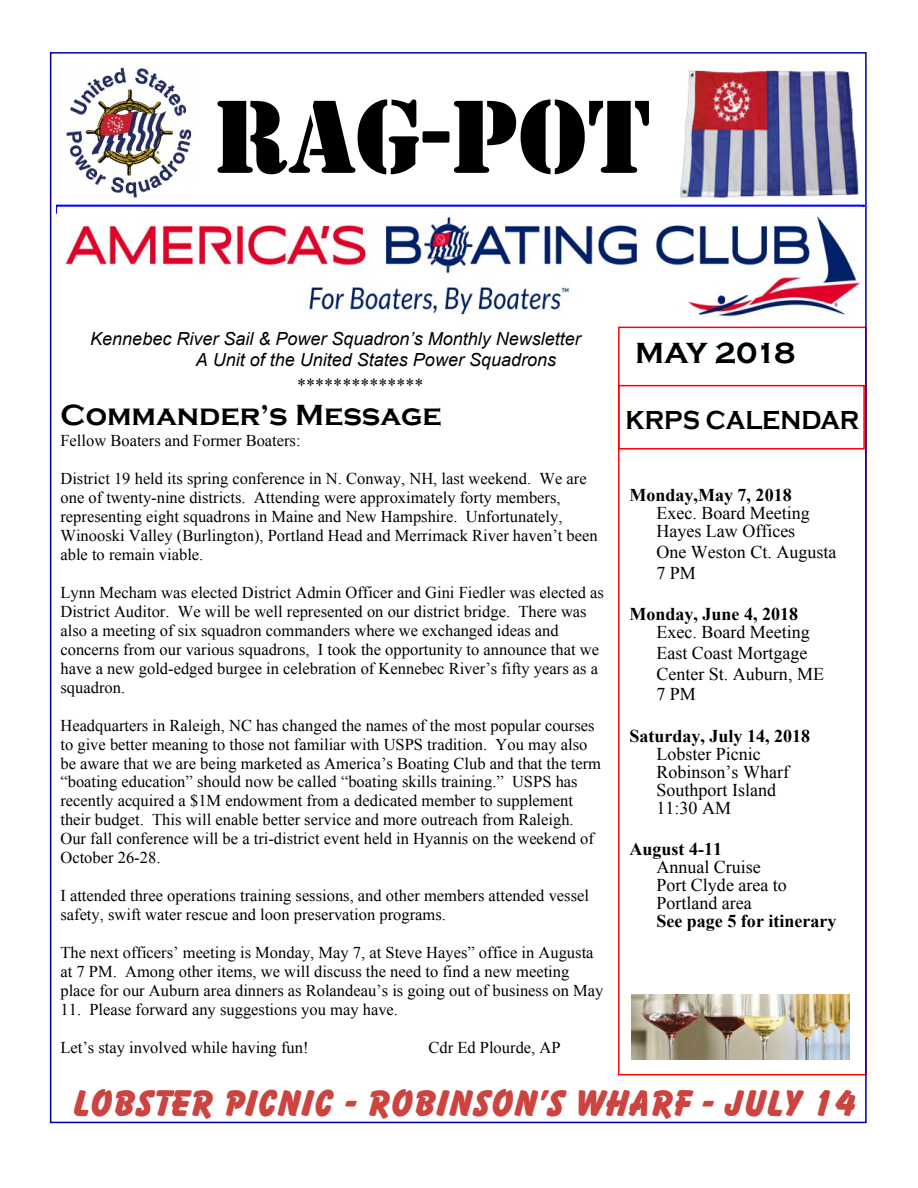
<style>
.page{position:relative;width:918px;height:1188px;background:#fff}
.page>*{position:absolute;margin:0;border:0;box-sizing:border-box;transform-origin:0 0}
.t1{font:108px "Stencil";color:#000}
.t2{font:36px "Balloonist SF Bold";color:#cb4440}
.t3{font:700 30px "Copperplate Gothic";color:#000}
.t4{font:700 26.85px "Copperplate Gothic";color:#000;scale:.9 1}
.t5{font:18px/18px "Times New Roman";color:#000}
.t6{font:italic 18px/20.7px "Arial";color:#000}
.t7{font:700 18px "Times New Roman";color:#000}
.t8{font:16.5px/18.9px "Times New Roman";color:#000}
.s1{font-size:36.15px}
</style>
<div class="page">
<div style="left:56px;top:205px;width:809px;height:9px;border:2px solid #00f"></div>
<div style="left:618px;top:385px;width:247px;height:65px;border:2px solid #f00"></div>
<img style="left:680px;top:70px;width:179px;height:128px">
<img style="left:58px;top:208px;width:806px;height:109px">
<img style="left:66px;top:67px;width:126px;height:131px">
<img style="left:631px;top:994px;width:218px;height:65px">
<h1 class="t1" style="left:213px;top:101px;width:439px">Rag-pot</h1>
<p class="t6" style="left:196px;top:330px;width:387px;text-indent:-106px">Kennebec River Sail &amp; Power Squadron’s Monthly Newsletter<br>A Unit of the United States Power Squadrons</p>
<p class="t5" style="left:297px;top:377px;width:128px">**************</p>
<h3 class="t3" style="left:60px;top:397px;width:383px">Commander’s Message</h3>
<p class="t8" style="left:60px;top:433px;width:242px">Fellow Boaters and Former Boaters:</p>
<p class="t8" style="left:60px;top:471px;width:539px">District 19 held its spring conference in N. Conway, NH, last weekend. We are one of twenty-nine districts. Attending were approximately forty members, representing eight squadrons in Maine and New Hampshire. Unfortunately, Winooski Valley (Burlington), Portland Head and Merrimack River haven’t been able to remain viable.</p>
<p class="t8" style="left:60px;top:584px;width:545px">Lynn Mecham was elected District Admin Officer and Gini Fiedler was elected as District Auditor. We will be well represented on our district bridge. There was also a meeting of six squadron commanders where we exchanged ideas and concerns from our various squadrons, I took the opportunity to announce that we have a new gold-edged burgee in celebration of Kennebec River’s fifty years as a squadron.</p>
<p class="t8" style="left:60px;top:717px;width:542px">Headquarters in Raleigh, NC has changed the names of the most popular courses to give better meaning to those not familiar with USPS tradition. You may also be aware that we are being marketed as America’s Boating Club and that the term “boating education” should now be called “boating skills training.” USPS has recently acquired a $1M endowment from a dedicated member to supplement their budget. This will enable better service and more outreach from Raleigh.<br>Our fall conference will be a tri-district event held in Hyannis on the weekend of October 26-28.</p>
<p class="t8" style="left:60px;top:888px;width:530px">I attended three operations training sessions, and other members attended vessel safety, swift water rescue and loon preservation programs.</p>
<p class="t8" style="left:60px;top:945px;width:545px">The next officers’ meeting is Monday, May 7, at Steve Hayes” office in Augusta at 7 PM. Among other items, we will discuss the need to find a new meeting place for our Auburn area dinners as Rolandeau’s is going out of business on May</p>
<p class="t8" style="left:60px;top:1002px;width:339px">11. Please forward any suggestions you may have.</p>
<p class="t8" style="left:60px;top:1040px;width:250px">Let’s stay involved while having fun!</p>
<p class="t8" style="left:428px;top:1040px;width:134px">Cdr Ed Plourde, AP</p>
<h3 class="t3" style="left:635px;top:335px;width:162px">MAY 2018</h3>
<h3 class="t4" style="left:626px;top:404px;width:261px">KRPS CALENDAR</h3>
<p class="t7" style="left:629px;top:489px;width:164px">Monday,May 7, 2018</p>
<p class="t5" style="left:656px;top:506px;width:155px">Exec. Board Meeting<br>Hayes Law Offices</p>
<p class="t5" style="left:656px;top:543px;width:182px;line-height:20.7px">One Weston Ct. Augusta<br>7 PM</p>
<p class="t7" style="left:629px;top:608px;width:170px">Monday, June 4, 2018</p>
<p class="t5" style="left:656px;top:623px;width:169px;line-height:20.7px">Exec. Board Meeting<br>East Coast Mortgage<br>Center St. Auburn, ME<br>7 PM</p>
<p class="t7" style="left:629px;top:729px;width:182px">Saturday, July 14, 2018</p>
<p class="t5" style="left:656px;top:746px;width:134px">Lobster Picnic<br>Robinson’s Wharf<br>Southport Island<br>11:30 AM</p>
<p class="t7" style="left:629px;top:843px;width:94px">August 4-11</p>
<p class="t5" style="left:656px;top:860px;width:132px">Annual Cruise<br>Port Clyde area to<br>Portland area</p>
<p class="t7" style="left:656px;top:915px;width:182px">See page 5 for itinerary</p>
<h2 class="t2" style="left:70px;top:1089px;width:786px">LOBSTER PICNIC - ROBINSON’S WHARF - JULY <span class="s1">14</span></h2>
</div>
